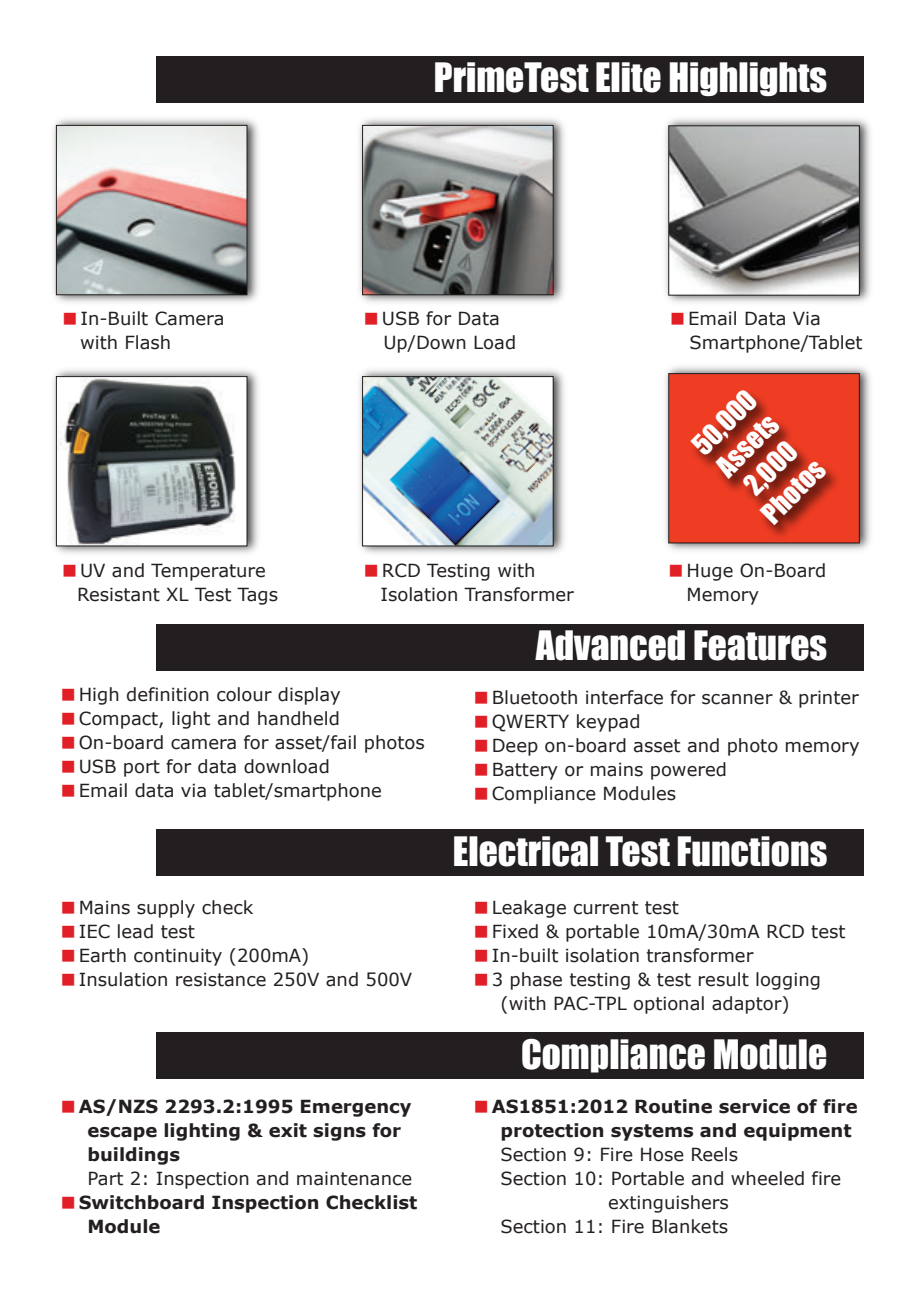
<style>
.page{position:relative;width:920px;height:1290px;background:#fff}
.page>*{position:absolute;margin:0;border:0;box-sizing:border-box;transform-origin:0 0}
.t1{font:37.5px "Impact";color:#fff}
.t2{font:27px/32.4px "Impact";color:#fff}
.t3{font:18px/24px "Verdana";color:#231f20}
.t4{font:700 18px/24px "Verdana";color:#231f20}
</style>
<div class="page">
<img style="left:53px;top:118px;width:206px;height:185px">
<img style="left:58px;top:127px;width:187px;height:166px">
<div style="left:56px;top:125px;width:191px;height:170px;border:1px solid #231f20"></div>
<img style="left:665px;top:118px;width:206px;height:156px">
<img style="left:670px;top:127px;width:188px;height:147px">
<div style="left:668px;top:125px;width:192px;height:170px;border:1px solid #231f20"></div>
<img style="left:359px;top:118px;width:206px;height:185px">
<img style="left:364px;top:127px;width:188px;height:166px">
<div style="left:362px;top:125px;width:192px;height:170px;border:1px solid #231f20"></div>
<img style="left:53px;top:369px;width:206px;height:185px">
<img style="left:58px;top:378px;width:187px;height:166px">
<div style="left:56px;top:376px;width:191px;height:170px;border:1px solid #231f20"></div>
<div style="left:157px;top:56px;width:707px;height:47px;background:#231f20"></div>
<div style="left:157px;top:829px;width:707px;height:47px;background:#231f20"></div>
<div style="left:157px;top:624px;width:707px;height:46px;background:#231f20"></div>
<img style="left:359px;top:369px;width:206px;height:185px">
<img style="left:364px;top:378px;width:188px;height:166px">
<div style="left:362px;top:376px;width:192px;height:170px;border:1px solid #231f20"></div>
<img style="left:665px;top:274px;width:206px;height:277px">
<div style="left:157px;top:1032px;width:707px;height:47px;background:#231f20"></div>
<svg style="left:672px;top:313px;width:11px;height:12px"></svg>
<h1 class="t1" style="left:434px;top:57px;width:395px">PrimeTest Elite Highlights</h1>
<p class="t3" style="left:80px;top:306px;width:146px">In-Built Camera with Flash</p>
<p class="t3" style="left:382px;top:306px;width:136px">USB for Data<br>Up/Down Load</p>
<p class="t3" style="left:688px;top:306px;width:176px">Email Data Via<br>Smartphone/Tablet</p>
<p class="t3" style="left:77px;top:558px;width:203px">UV and Temperature<br>Resistant XL Test Tags</p>
<h2 class="t2" style="left:687px;top:439px;width:78px;rotate:-45deg">50,000<br>Assets<br>2,000<br>Photos</h2>
<p class="t3" style="left:380px;top:558px;width:195px">RCD Testing with<br>Isolation Transformer</p>
<p class="t3" style="left:687px;top:558px;width:141px">Huge On-Board<br>Memory</p>
<h1 class="t1" style="left:536px;top:625px;width:293px">Advanced Features</h1>
<p class="t3" style="left:79px;top:682px;width:347px">High definition colour display<br>Compact, light and handheld<br>On-board camera for asset/fail photos<br>USB port for data download<br>Email data via tablet/smartphone</p>
<p class="t3" style="left:492px;top:685px;width:369px">Bluetooth interface for scanner &amp; printer<br>QWERTY keypad<br>Deep on-board asset and photo memory<br>Battery or mains powered<br>Compliance Modules</p>
<h1 class="t1" style="left:453px;top:831px;width:376px">Electrical Test Functions</h1>
<p class="t3" style="left:79px;top:895px;width:335px">Mains supply check<br>IEC lead test<br>Earth continuity (200mA)<br>Insulation resistance 250V and 500V</p>
<p class="t3" style="left:492px;top:895px;width:189px">Leakage current test</p>
<p class="t3" style="left:492px;top:919px;width:355px">Fixed &amp; portable 10mA/30mA RCD test</p>
<p class="t3" style="left:492px;top:943px;width:263px">In-built isolation transformer</p>
<p class="t3" style="left:492px;top:967px;width:331px">3 phase testing &amp; test result logging</p>
<p class="t3" style="left:500px;top:991px;width:291px">(with PAC-TPL optional adaptor)</p>
<p class="t4" style="left:88px;top:1093px;width:326px;text-indent:-9px">AS/NZS 2293.2:1995 Emergency escape lighting &amp; exit signs for buildings</p>
<p class="t3" style="left:88px;top:1165px;width:326px">Part 2: Inspection and maintenance</p>
<p class="t4" style="left:88px;top:1189px;width:331px;text-indent:-9px">Switchboard Inspection Checklist<br>Module</p>
<h1 class="t1" style="left:521px;top:1034px;width:308px">Compliance Module</h1>
<p class="t4" style="left:492px;top:1093px;width:367px;text-align:center">AS1851:2012 Routine service of fire protection systems and equipment</p>
<p class="t3" style="left:500px;top:1141px;width:239px">Section 9: Fire Hose Reels</p>
<p class="t3" style="left:500px;top:1165px;width:342px">Section 10: Portable and wheeled fire</p>
<p class="t3" style="left:608px;top:1189px;width:122px">extinguishers</p>
<p class="t3" style="left:500px;top:1213px;width:229px">Section 11: Fire Blankets</p>
</div>
